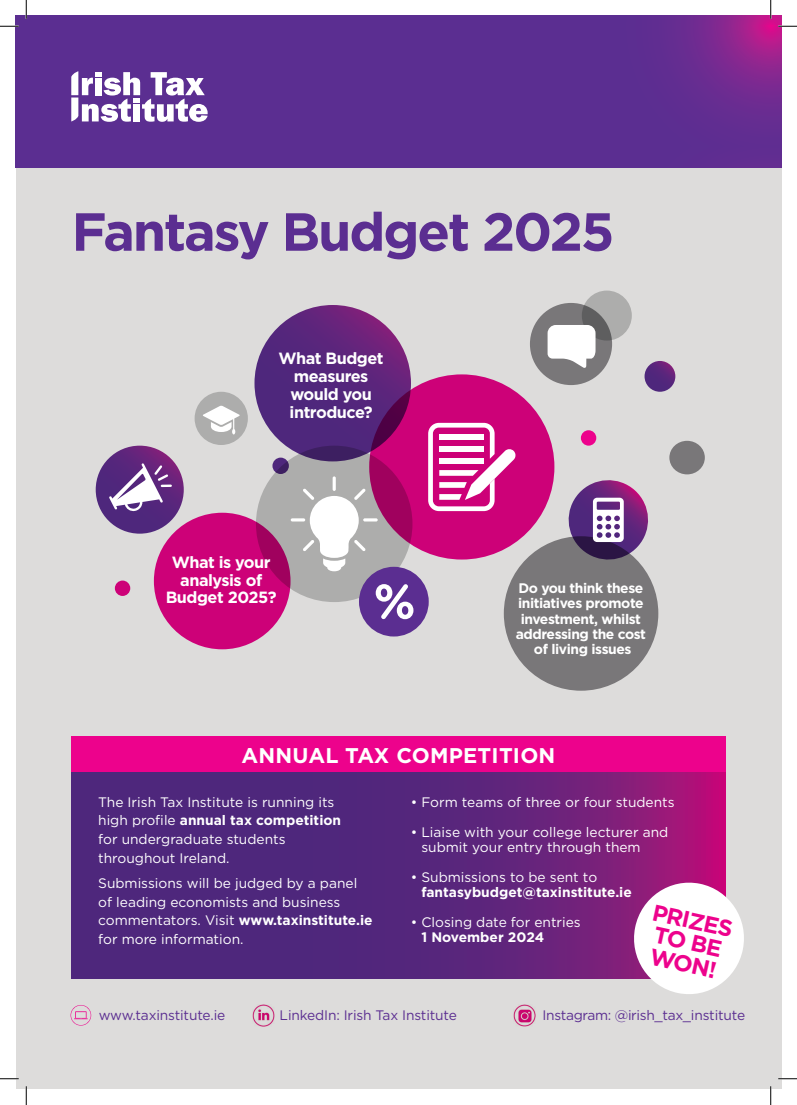
<style>
.page{position:relative;width:797px;height:1105px;background:#fff}
.page>*{position:absolute;margin:0;border:0;box-sizing:border-box;transform-origin:0 0}
.t1{font:700 53.5px "Gotham";letter-spacing:-.04em;color:#5b2e91}
.t2{font:700 23px/21.9px "Gotham";color:#ed028c}
.t3{font:700 21.25px "Gotham";letter-spacing:.01em;color:#fff}
.t4{font:700 16.25px/17.9px "Gotham";letter-spacing:-.03em;color:#fff;text-align:center}
.t5{font:700 13.88px/15.2px "Gotham";letter-spacing:-.03em;color:#fff;text-align:center}
.Bullets{font:13.75px/18.8px "Gotham";color:#fff}
.t6{font:13.75px "Gotham";letter-spacing:-.01em;color:#5b2e91}
.Bullets-2{font:700 13.75px/15px "Gotham";color:#fff}
.s1{font-weight:700}
.s2{font-weight:400}
</style>
<div class="page">
<div style="left:16px;top:16px;width:765px;height:1073px;background:#dddcdb"></div>
<svg style="left:135px;top:16px;width:635px;height:10px;background:#632c90"></svg>
<div style="left:26px;top:16px;width:109px;height:10px;background:#5b2e91"></div>
<div style="left:135px;top:146px;width:635px;height:21px;background:#5b2e91"></div>
<svg style="left:135px;top:26px;width:635px;height:120px;background:#5e2d90"></svg>
<div style="left:26px;top:146px;width:109px;height:21px;background:#5b2e91"></div>
<div style="left:26px;top:26px;width:109px;height:120px;background:#5b2e91"></div>
<div style="left:770px;top:146px;width:11px;height:21px;background:#612d91"></div>
<svg style="left:770px;top:27px;width:11px;height:119px"></svg>
<div style="left:16px;top:146px;width:10px;height:21px;background:#5b2e91"></div>
<div style="left:16px;top:26px;width:10px;height:120px;background:#5b2e91"></div>
<svg style="left:71px;top:71px;width:137px;height:51px"></svg>
<div style="left:582px;top:291px;width:50px;height:50px;background:#adadac;border-radius:50%"></div>
<svg style="left:96px;top:446px;width:88px;height:88px;background:#5c287d"></svg>
<div style="left:256px;top:446px;width:156px;height:156px;background:#adadac;border-radius:50%"></div>
<div style="left:359px;top:567px;width:70px;height:69px;background:#5b2e91;border-radius:50%"></div>
<svg style="left:254px;top:305px;width:157px;height:156px;background:#58267b"></svg>
<svg style="left:530px;top:303px;width:82px;height:82px;background:#757375"></svg>
<svg style="left:547px;top:325px;width:48px;height:43px;background:#e4e3e4"></svg>
<div style="left:504px;top:536px;width:154px;height:155px;background:#797779;border-radius:50%"></div>
<svg style="left:376px;top:584px;width:37px;height:35px"></svg>
<div style="left:195px;top:392px;width:53px;height:53px;background:#adadac;border-radius:50%"></div>
<svg style="left:272px;top:458px;width:17px;height:16px"></svg>
<svg style="left:644px;top:361px;width:31px;height:31px"></svg>
<svg style="left:115px;top:580px;width:15px;height:16px"></svg>
<div style="left:669px;top:441px;width:35px;height:33px;background:#797779;border-radius:50%"></div>
<div style="left:581px;top:430px;width:15px;height:16px;background:#ed028c;border-radius:50%"></div>
<svg style="left:154px;top:513px;width:136px;height:136px;background:#c90176"></svg>
<svg style="left:109px;top:463px;width:63px;height:49px;background:#906fa8"></svg>
<svg style="left:203px;top:406px;width:37px;height:28px"></svg>
<svg style="left:565px;top:480px;width:83px;height:84px"></svg>
<svg style="left:369px;top:374px;width:185px;height:185px;background:#c20173"></svg>
<svg style="left:428px;top:423px;width:88px;height:88px;background:#e16aaf"></svg>
<hr style="left:363px;top:518px;width:15px;height:3px;background:#fff;border-radius:2px">
<hr style="left:291px;top:518px;width:14px;height:3px;background:#fff;border-radius:2px">
<svg style="left:303px;top:488px;width:62px;height:83px"></svg>
<svg style="left:332px;top:476px;width:4px;height:15px"></svg>
<svg style="left:71px;top:772px;width:654px;height:206px;background:#5e247b"></svg>
<svg style="left:71px;top:1005px;width:20px;height:20px"></svg>
<svg style="left:629px;top:878px;width:115px;height:116px;background:#ebd8e6"></svg>
<div style="left:71px;top:736px;width:654px;height:36px;background:#ed028c"></div>
<img style="left:513px;top:1004px;width:22px;height:22px">
<img style="left:252px;top:1005px;width:22px;height:22px">
<svg style="left:0;top:1078px;width:19px;height:1px"></svg>
<svg style="left:778px;top:1078px;width:19px;height:1px"></svg>
<svg style="left:0;top:0;width:27px;height:27px"></svg>
<svg style="left:25px;top:1086px;width:2px;height:19px"></svg>
<svg style="left:770px;top:0;width:27px;height:27px"></svg>
<svg style="left:770px;top:1086px;width:1px;height:19px"></svg>
<p class="t1" style="left:72px;top:196px;width:544px">Fantasy Budget 2025</p>
<p class="t4" style="left:279px;top:350px;width:106px">What Budget measures would you introduce?</p>
<p class="t4" style="left:166px;top:553px;width:113px">What is your analysis of<br>Budget 2025?</p>
<p class="t5" style="left:515px;top:580px;width:132px">Do you think these initiatives promote investment, whilst addressing the cost of living issues</p>
<p class="t3" style="left:241px;top:741px;width:315px">ANNUAL TAX COMPETITION</p>
<p class="Bullets" style="left:98px;top:792px;width:244px">The Irish Tax Institute is running its high profile <span class="s1">annual tax competition </span>for undergraduate students throughout Ireland.</p>
<p class="Bullets" style="left:98px;top:873px;width:276px">Submissions will be judged by a panel of leading economists and business commentators. Visit <span class="s1">www.taxinstitute.ie </span>for more information.</p>
<p class="Bullets" style="left:411px;top:792px;width:265px">• Form teams of three or four students</p>
<p class="Bullets" style="left:421px;top:824px;width:248px;line-height:15px;text-indent:-11px">• Liaise with your college lecturer and submit your entry through them</p>
<p class="Bullets-2" style="left:421px;top:869px;width:212px;text-indent:-11px"><span class="s2">• Submissions to be sent to </span>fantasybudget@taxinstitute.ie</p>
<p class="Bullets" style="left:421px;top:914px;width:161px;line-height:15px;text-indent:-11px">• Closing date for entries<br><span class="s1">1 November 2024</span></p>
<p class="t2" style="left:655px;top:900px;width:83px;rotate:13deg">PRIZES<br>TO BE<br>WON!</p>
<p class="t6" style="left:99px;top:1006px;width:128px">www.taxinstitute.ie</p>
<p class="t6" style="left:280px;top:1006px;width:179px">LinkedIn: Irish Tax Institute</p>
<p class="t6" style="left:542px;top:1006px;width:204px">Instagram: @irish_tax_institute</p>
</div>
